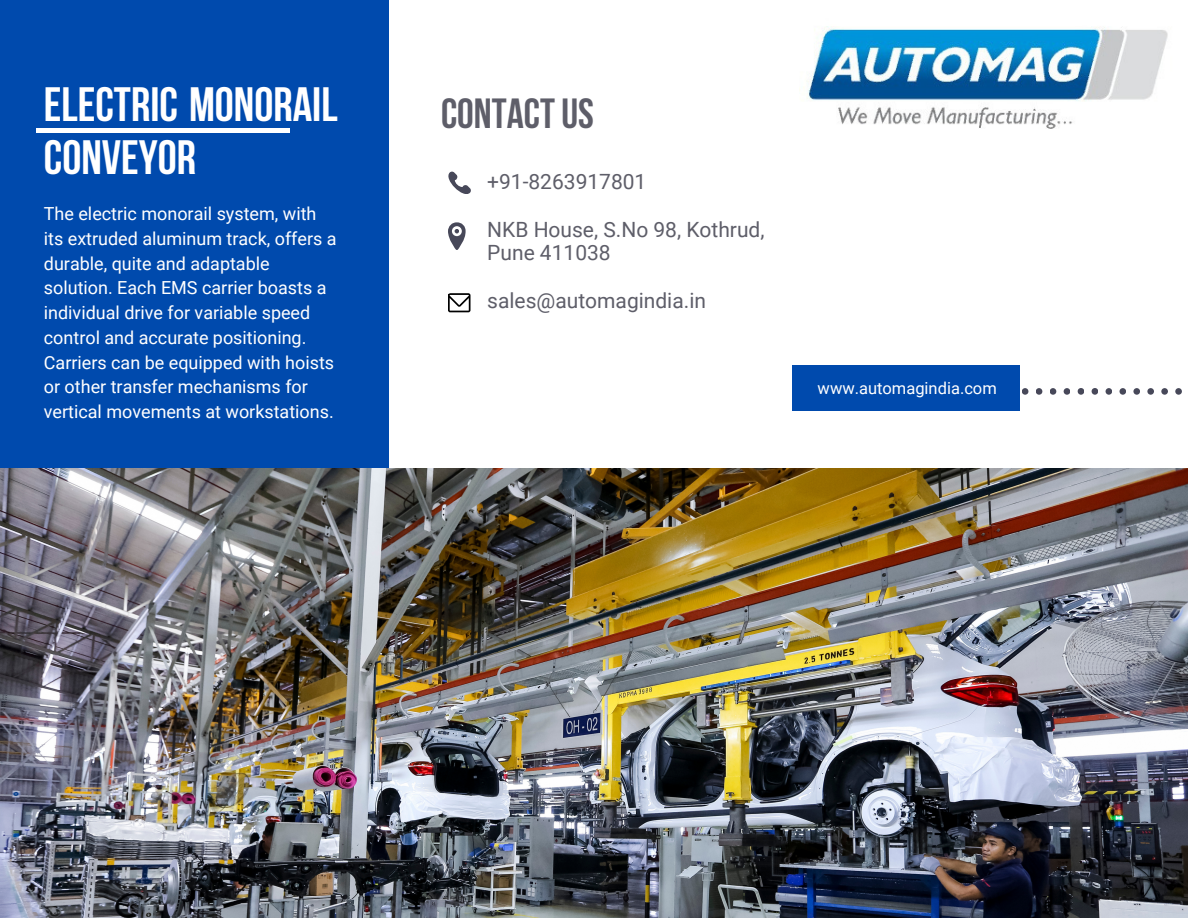
<style>
.page{position:relative;width:1188px;height:918px;background:#fff}
.page>*{position:absolute;margin:0;border:0;box-sizing:border-box;transform-origin:0 0}
.t1{font:700 48px/52.8px "Bebas Neue";color:#fff}
.t2{font:700 42px "Bebas Neue";color:#5e5e69}
.t3{font:21px/23.7px "Roboto";color:#5e5e69}
.t4{font:18px/24.8px "Roboto";color:#fff}
.t5{font:16.5px "Roboto";color:#fff}
</style>
<div class="page">
<div style="left:0;top:0;width:388px;height:472px;background:#004aad"></div>
<hr style="left:37px;top:129px;width:253px;height:3px;background:#fff">
<svg style="left:448px;top:293px;width:22px;height:19px"></svg>
<svg style="left:448px;top:172px;width:23px;height:22px"></svg>
<svg style="left:451px;top:242px;width:12px;height:8px"></svg>
<svg style="left:448px;top:222px;width:18px;height:20px"></svg>
<div style="left:792px;top:365px;width:228px;height:46px;background:#004aad"></div>
<svg style="left:1014px;top:380px;width:13px;height:22px"></svg>
<svg style="left:1027px;top:388px;width:14px;height:7px"></svg>
<svg style="left:1041px;top:388px;width:15px;height:7px"></svg>
<svg style="left:1056px;top:388px;width:13px;height:7px"></svg>
<svg style="left:1069px;top:388px;width:14px;height:7px"></svg>
<svg style="left:1083px;top:388px;width:15px;height:7px"></svg>
<svg style="left:1105px;top:388px;width:6px;height:7px"></svg>
<svg style="left:1111px;top:388px;width:14px;height:7px"></svg>
<svg style="left:1125px;top:388px;width:13px;height:7px"></svg>
<svg style="left:1138px;top:388px;width:15px;height:7px"></svg>
<svg style="left:1153px;top:388px;width:14px;height:7px"></svg>
<svg style="left:1167px;top:388px;width:15px;height:7px"></svg>
<img style="left:799px;top:26px;width:369px;height:103px">
<img style="left:0;top:468px;width:1188px;height:450px">
<p class="t1" style="left:44px;top:83px;width:295px">ELECTRIC MONORAIL<br>CONVEYOR</p>
<h2 class="t4" style="left:44px;top:202px;width:294px">The electric monorail system, with its extruded aluminum track, offers a durable, quite and adaptable solution. Each EMS carrier boasts a individual drive for variable speed control and accurate positioning.<br>Carriers can be equipped with hoists or other transfer mechanisms for vertical movements at workstations.</h2>
<p class="t2" style="left:441px;top:96px;width:154px">CONTACTUS</p>
<h3 class="t3" style="left:487px;top:170px;width:161px">+91-8263917801</h3>
<h3 class="t3" style="left:487px;top:218px;width:279px">NKB House, S.No 98, Kothrud,<br>Pune 411038</h3>
<h3 class="t3" style="left:487px;top:289px;width:220px">sales@automagindia.in</h3>
<p class="t5" style="left:818px;top:379px;width:181px">www.automagindia.com</p>
</div>
